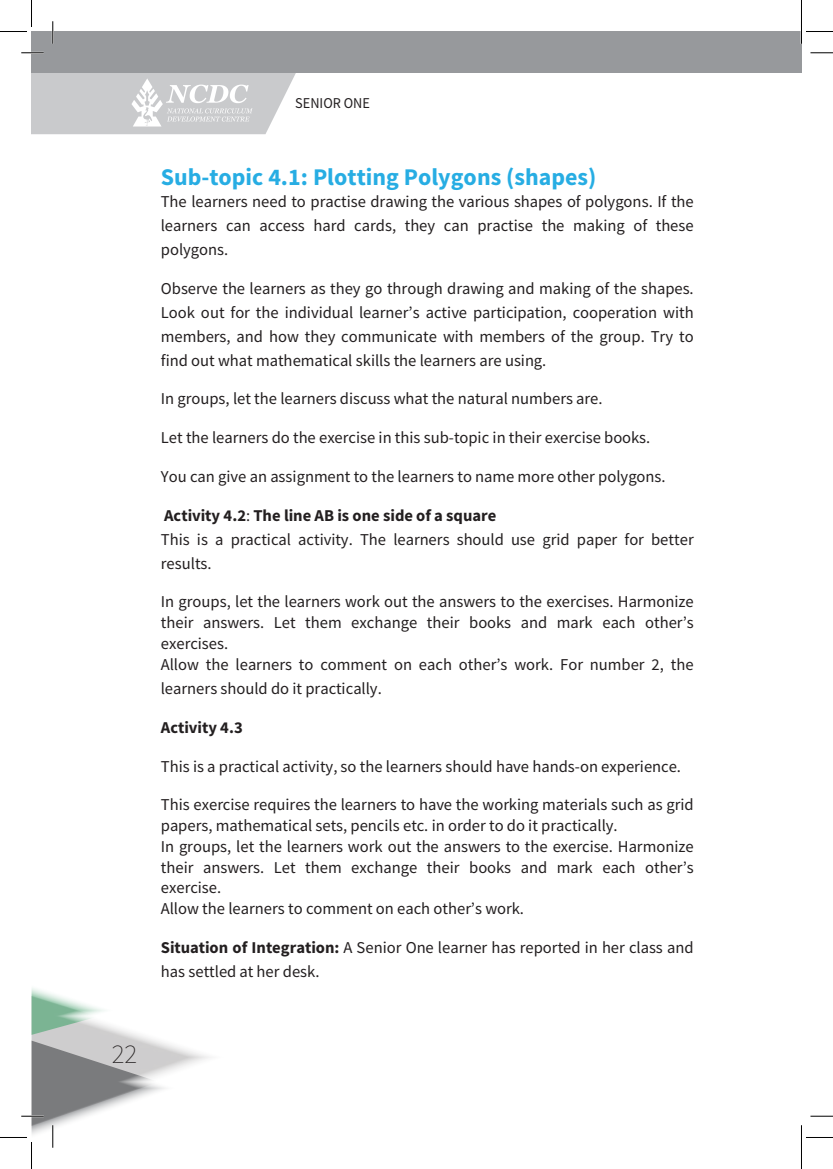
<style>
.page{position:relative;width:833px;height:1169px;background:#fff}
.page>*{position:absolute;margin:0;border:0;box-sizing:border-box;transform-origin:0 0}
.t1{font:200 27px "Source Sans Pro";color:#231f20}
.t2{font:700 24px "Source Sans Pro";color:#27ade3}
.t3{font:16.5px/23.9px "Source Sans Pro";color:#231f20}
.t4{font:700 16.5px "Source Sans Pro";letter-spacing:-.005em;color:#231f20}
.t5{font:15px "Source Sans Pro";color:#231f20;scale:.95 1}
.s1{font-weight:700}
</style>
<div class="page">
<div style="left:32px;top:32px;width:769px;height:40px;background:#97999c"></div>
<hr style="left:21px;top:52px;width:23px;height:2px;background:#fff">
<hr style="left:52px;top:21px;width:2px;height:23px;background:#fff">
<hr style="left:800px;top:21px;width:2px;height:23px;background:#fff">
<svg style="left:21px;top:53px;width:285px;height:81px"></svg>
<svg style="left:810px;top:53px;width:23px;height:1px"></svg>
<svg style="left:810px;top:1115px;width:23px;height:1px"></svg>
<svg style="left:53px;top:21px;width:1px;height:23px"></svg>
<svg style="left:0;top:0;width:32px;height:32px"></svg>
<svg style="left:0;top:988px;width:210px;height:181px"></svg>
<svg style="left:801px;top:0;width:32px;height:44px"></svg>
<svg style="left:801px;top:1125px;width:32px;height:44px"></svg>
<p class="t5" style="left:295px;top:93px;width:80px">SENIOR ONE</p>
<h2 class="t2" style="left:161px;top:160px;width:437px">Sub-topic 4.1: Plotting Polygons (shapes)</h2>
<p class="t3" style="left:161px;top:190px;width:534px;text-align:justify">The learners need to practise drawing the various shapes of polygons. If the learners can access hard cards, they can practise the making of these polygons.</p>
<p class="t3" style="left:161px;top:276px;width:534px;text-align:justify">Observe the learners as they go through drawing and making of the shapes.<br>Look out for the individual learner’s active participation, cooperation with members, and how they communicate with members of the group. Try to find out what mathematical skills the learners are using.</p>
<p class="t3" style="left:161px;top:387px;width:443px">In groups, let the learners discuss what the natural numbers are.</p>
<p class="t3" style="left:161px;top:426px;width:491px">Let the learners do the exercise in this sub-topic in their exercise books.</p>
<p class="t3" style="left:161px;top:464px;width:506px">You can give an assignment to the learners to name more other polygons.</p>
<p class="t3" style="left:161px;top:503px;width:534px"><span class="s1">Activity 4.2</span>: <span class="s1">The line AB is one side of a square<br></span>This is a practical activity. The learners should use grid paper for better results.</p>
<p class="t3" style="left:161px;top:591px;width:534px;line-height:20.9px">In groups, let the learners work out the answers to the exercises. Harmonize their answers. Let them exchange their books and mark each other’s exercises.<br>Allow the learners to comment on each other’s work. For number 2, the</p>
<p class="t3" style="left:161px;top:676px;width:222px">learners should do it practically.</p>
<p class="t4" style="left:161px;top:716px;width:84px">Activity 4.3</p>
<p class="t3" style="left:161px;top:754px;width:522px">This is a practical activity, so the learners should have hands-on experience.</p>
<p class="t3" style="left:161px;top:794px;width:534px;line-height:20.7px">This exercise requires the learners to have the working materials such as grid papers, mathematical sets, pencils etc. in order to do it practically.<br>In groups, let the learners work out the answers to the exercise. Harmonize their answers. Let them exchange their books and mark each other’s exercise.<br>Allow the learners to comment on each other’s work.</p>
<p class="t3" style="left:161px;top:935px;width:534px"><span class="s1">Situation of Integration:</span> A Senior One learner has reported in her class and has settled at her desk.</p>
<h1 class="t1" style="left:112px;top:1038px;width:27px">22</h1>
</div>
